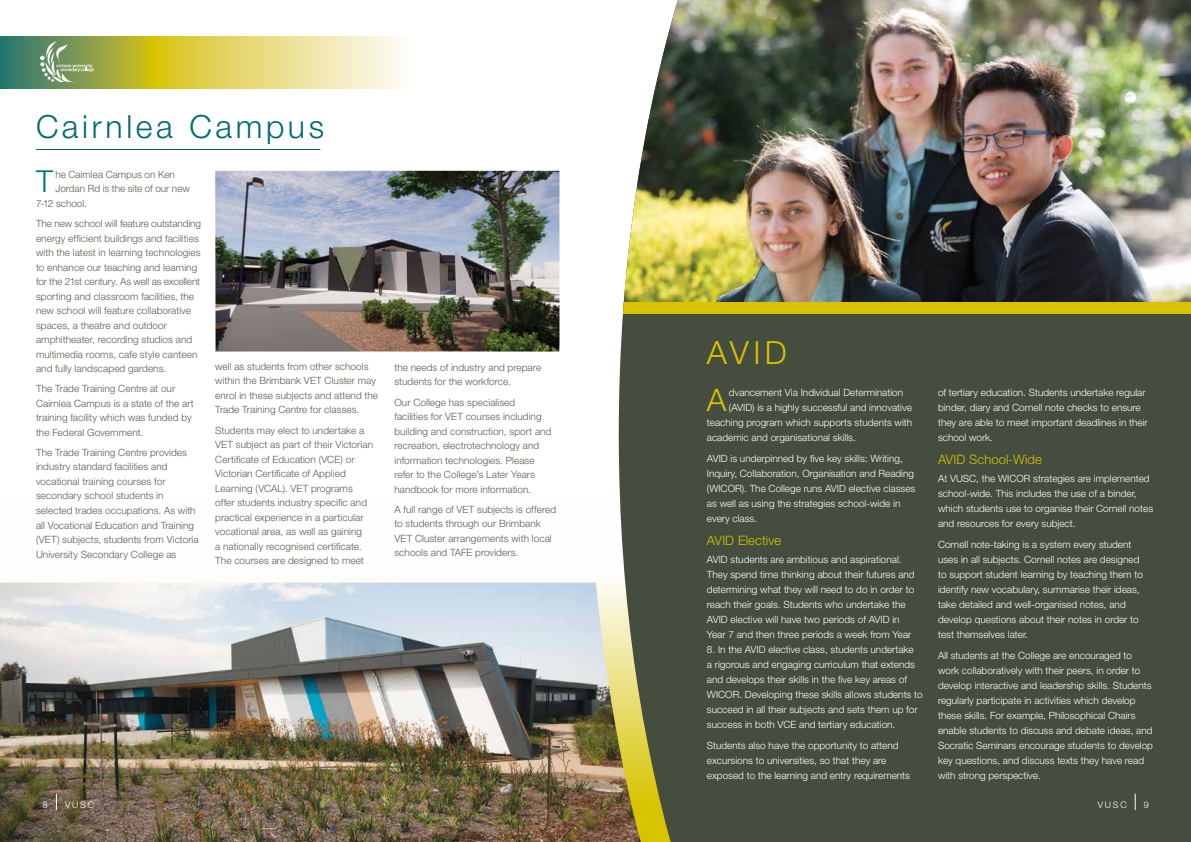
<style>
.page{position:relative;width:1191px;height:842px;background:#fff}
.page>*{position:absolute;margin:0;border:0;box-sizing:border-box;transform-origin:0 0}
.t1{font:300 32px "Helvetica Neue LT Std";letter-spacing:.115em;color:#006a71}
.t2{font:300 32px "Helvetica Neue LT Std";color:#d7c300}
.t3{font:300 31px "Helvetica Neue LT Std";color:#d7c300}
.t4{font:300 30.3px "Helvetica Neue LT Std";color:#00757c}
.t5{font:300 13px "Helvetica Neue LT Std";letter-spacing:.01em;color:#d7c300}
.t6{font:300 10px/15px "Helvetica Neue LT Std";color:#fff}
.t7{font:300 10px/14.5px "Helvetica Neue LT Std";letter-spacing:.005em;color:#565f50}
.t8{font:300 9px "Helvetica Neue LT Std";letter-spacing:.2em;color:#fff}
</style>
<div class="page">
<div style="left:619px;top:313px;width:572px;height:529px;background:#444d3e"></div>
<img style="left:623px;top:0;width:568px;height:302px">
<div style="left:619px;top:302px;width:572px;height:11px;background:#d7c300"></div>
<img style="left:215px;top:171px;width:344px;height:180px">
<hr style="left:36px;top:149px;width:284px;height:1px;background:#006a71">
<img style="left:0;top:583px;width:641px;height:259px">
<svg style="left:0;top:36px;width:402px;height:53px;background:#cac975"></svg>
<svg style="left:40px;top:41px;width:54px;height:41px;background:#8da775"></svg>
<svg style="left:1135px;top:794px;width:1px;height:16px"></svg>
<svg style="left:56px;top:794px;width:1px;height:16px"></svg>
<h1 class="t1" style="left:36px;top:107px;width:290px">Cairnlea Campus</h1>
<h3 class="t4" style="left:36px;top:163px;width:18px">T</h3>
<p class="t7" style="left:55px;top:167px;width:121px">he Cairnlea Campus on Ken</p>
<p class="t7" style="left:55px;top:181px;width:136px">Jordan Rd is the site of our new</p>
<p class="t7" style="left:36px;top:196px;width:52px">7-12 school.</p>
<p class="t7" style="left:36px;top:216px;width:166px">The new school will feature outstanding energy efficient buildings and facilities with the latest in learning technologies to enhance our teaching and learning for the 21st century. As well as excellent sporting and classroom facilities, the new school will feature collaborative spaces, a theatre and outdoor amphitheater, recording studios and multimedia rooms, cafe style canteen and fully landscaped gardens.</p>
<p class="t7" style="left:36px;top:381px;width:159px">The Trade Training Centre at our<br>Cairnlea Campus is a state of the art training facility which was funded by the Federal Government.</p>
<p class="t7" style="left:36px;top:445px;width:164px">The Trade Training Centre provides industry standard facilities and vocational training courses for secondary school students in selected trades occupations. As with all Vocational Education and Training (VET) subjects, students from Victoria University Secondary College as</p>
<p class="t7" style="left:215px;top:359px;width:164px">well as students from other schools within the Brimbank VET Cluster may enrol in these subjects and attend the Trade Training Centre for classes.</p>
<p class="t7" style="left:215px;top:423px;width:159px">Students may elect to undertake a VET subject as part of their Victorian Certificate of Education (VCE) or Victorian Certificate of Applied Learning (VCAL). VET programs offer students industry specific and practical experience in a particular vocational area, as well as gaining<br>a nationally recognised certificate.<br>The courses are designed to meet</p>
<p class="t7" style="left:394px;top:360px;width:148px">the needs of industry and prepare students for the workforce.</p>
<p class="t7" style="left:394px;top:395px;width:158px">Our College has specialised facilities for VET courses including building and construction, sport and recreation, electrotechnology and information technologies. Please refer to the College’s Later Years handbook for more information.</p>
<p class="t7" style="left:394px;top:502px;width:163px">A full range of VET subjects is offered to students through our Brimbank VET Cluster arrangements with local schools and TAFE providers.</p>
<h1 class="t2" style="left:707px;top:333px;width:81px">AVID</h1>
<h2 class="t3" style="left:707px;top:381px;width:21px">A</h2>
<p class="t6" style="left:729px;top:385px;width:176px">dvancement Via Individual Determination</p>
<p class="t6" style="left:729px;top:400px;width:184px">(AVID) is a highly successful and innovative</p>
<p class="t6" style="left:707px;top:415px;width:207px">teaching program which supports students with</p>
<p class="t6" style="left:707px;top:430px;width:150px">academic and organisational skills.</p>
<p class="t6" style="left:707px;top:450px;width:210px">AVID is underpinned by five key skills: Writing, Inquiry, Collaboration, Organisation and Reading (WICOR). The College runs AVID elective classes as well as using the strategies school-wide in every class.</p>
<h3 class="t5" style="left:707px;top:533px;width:76px">AVID Elective</h3>
<p class="t6" style="left:707px;top:552px;width:209px">AVID students are ambitious and aspirational.<br>They spend time thinking about their futures and determining what they will need to do in order to reach their goals. Students who undertake the AVID elective will have two periods of AVID in Year 7 and then three periods a week from Year</p>
<p class="t6" style="left:707px;top:642px;width:217px">8. In the AVID elective class, students undertake<br>a rigorous and engaging curriculum that extends and develops their skills in the five key areas of WICOR. Developing these skills allows students to succeed in all their subjects and sets them up for success in both VCE and tertiary education.</p>
<p class="t6" style="left:707px;top:737px;width:205px">Students also have the opportunity to attend excursions to universities, so that they are exposed to the learning and entry requirements</p>
<p class="t6" style="left:938px;top:385px;width:211px">of tertiary education. Students undertake regular binder, diary and Cornell note checks to ensure they are able to meet important deadlines in their school work.</p>
<h3 class="t5" style="left:938px;top:452px;width:105px">AVID School-Wide</h3>
<p class="t6" style="left:938px;top:471px;width:217px">At VUSC, the WICOR strategies are implemented school-wide. This includes the use of a binder, which students use to organise their Cornell notes and resources for every subject.</p>
<p class="t6" style="left:938px;top:537px;width:206px">Cornell note-taking is a system every student uses in all subjects. Cornell notes are designed to support student learning by teaching them to identify new vocabulary, summarise their ideas, take detailed and well-organised notes, and develop questions about their notes in order to test themselves later.</p>
<p class="t6" style="left:938px;top:647px;width:216px">All students at the College are encouraged to work collaboratively with their peers, in order to develop interactive and leadership skills. Students regularly participate in activities which develop these skills. For example, Philosophical Chairs enable students to discuss and debate ideas, and Socratic Seminars encourage students to develop key questions, and discuss texts they have read with strong perspective.</p>
<p class="t8" style="left:43px;top:799px;width:7px">8</p>
<p class="t8" style="left:65px;top:799px;width:30px">VUSC</p>
<p class="t8" style="left:1097px;top:799px;width:30px">VUSC</p>
<p class="t8" style="left:1143px;top:799px;width:7px">9</p>
</div>
